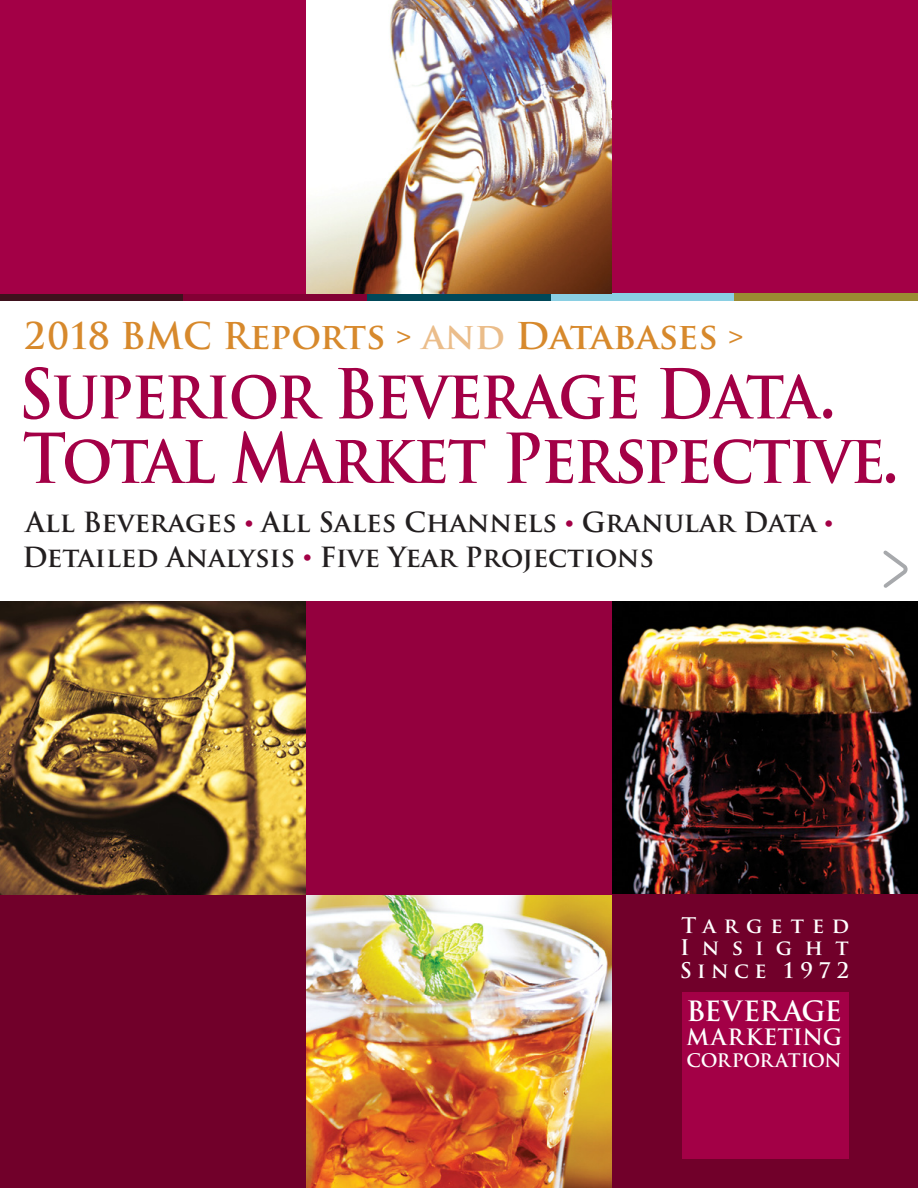
<style>
.page{position:relative;width:918px;height:1188px;background:#fff}
.page>*{position:absolute;margin:0;border:0;box-sizing:border-box;transform-origin:0 0}
.t1{font:700 66.9px/64.5px "Trajan Pro";letter-spacing:-.02em;color:#a30046;scale:.91 1}
.t2{font:700 36px "Trajan Pro";letter-spacing:-.005em;color:#d7892c}
.t3{font:700 27.15px "Trajan Pro";letter-spacing:-.03em;color:#fff}
.t4{font:700 27px/34.2px "Trajan Pro";color:#231f20}
.t5{font:700 21.9px "Trajan Pro";letter-spacing:.015em;color:#fff}
.t6{font:700 21px "Trajan Pro";letter-spacing:.26em;color:#fff}
.t7{font:700 21px "Trajan Pro";letter-spacing:.375em;color:#fff}
.t8{font:700 21px "Trajan Pro";letter-spacing:.585em;color:#fff}
.t9{font:700 18.15px "Trajan Pro";letter-spacing:-.02em;color:#fff}
.s1{font-size:27px}
.s2{color:#ebbd8a}
.s3{font-size:81.9px}
</style>
<div class="page">
<div style="left:0;top:0;width:918px;height:293px;background:#a30046"></div>
<div style="left:0;top:601px;width:918px;height:587px;background:#71002a"></div>
<div style="left:0;top:293px;width:184px;height:8px;background:#3e111d"></div>
<div style="left:184px;top:293px;width:183px;height:8px;background:#830034"></div>
<div style="left:367px;top:293px;width:184px;height:8px;background:#004859"></div>
<div style="left:551px;top:293px;width:183px;height:8px;background:#8acfe3"></div>
<div style="left:734px;top:293px;width:184px;height:8px;background:#9a8b32"></div>
<img style="left:0;top:601px;width:306px;height:294px">
<img style="left:306px;top:0;width:306px;height:293px">
<img style="left:612px;top:601px;width:306px;height:293px">
<img style="left:306px;top:895px;width:306px;height:293px">
<div style="left:306px;top:601px;width:306px;height:294px;background:#94003e"></div>
<div style="left:682px;top:992px;width:166px;height:166px;background:#a30046"></div>
<svg style="left:883px;top:550px;width:24px;height:38px"></svg>
<p class="t2" style="left:24px;top:313px;width:721px">2018 BMC Reports <span class="s1">&gt;</span> <span class="s2">and</span> Databases <span class="s1">&gt;</span></p>
<p class="t1" style="left:18px;top:363px;width:970px">Superior Beverage Data<span class="s3">.<br></span>Total Market Perspective<span class="s3">.</span></p>
<p class="t4" style="left:23px;top:506px;width:812px">All Beverages <sup>•</sup> All Sales Channels <sup>•</sup> Granular Data <sup>•<br></sup>Detailed Analysis <sup>•</sup> Five Year Projections</p>
<p class="t7" style="left:681px;top:913px;width:169px">Targeted</p>
<p class="t8" style="left:680px;top:935px;width:170px">Insight</p>
<p class="t6" style="left:680px;top:957px;width:171px">Since 1972</p>
<p class="t3" style="left:686px;top:994px;width:157px">BEVERAGE</p>
<p class="t5" style="left:686px;top:1024px;width:157px">MARKETING</p>
<p class="t9" style="left:686px;top:1049px;width:157px">CORPORATION</p>
</div>
